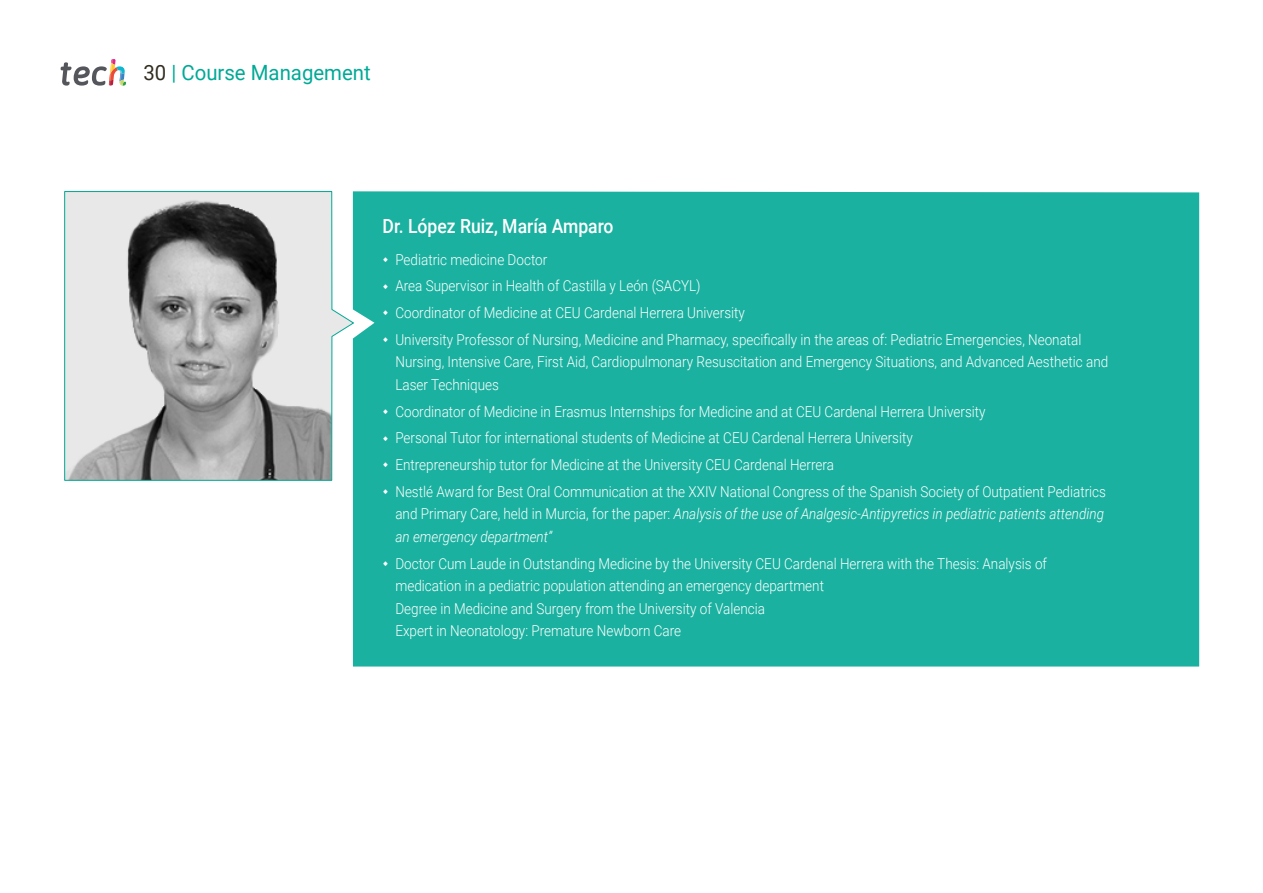
<style>
.page{position:relative;width:1263px;height:893px;background:#fff}
.page>*{position:absolute;margin:0;border:0;box-sizing:border-box;transform-origin:0 0}
.t1{font:21px "Roboto";color:#00a996}
.t2{font:500 19.5px "Roboto";color:#fff;scale:.9 1}
.t3{font:300 15px/26.7px "Roboto";color:#fff;scale:.9 1}
.t4{font:italic 300 15px/22.5px "Roboto";color:#fff;scale:.9 1}
.s1{color:#312e20}
.s2{font-style:normal}
</style>
<div class="page">
<div style="left:353px;top:191px;width:846px;height:475px;background:#1ab1a0"></div>
<svg style="left:64px;top:191px;width:290px;height:290px;background:#b5b8b8"></svg>
<svg style="left:61px;top:59px;width:65px;height:27px"></svg>
<svg style="left:384px;top:257px;width:4px;height:5px"></svg>
<svg style="left:384px;top:284px;width:4px;height:5px"></svg>
<svg style="left:384px;top:310px;width:4px;height:5px"></svg>
<svg style="left:384px;top:337px;width:4px;height:5px"></svg>
<svg style="left:384px;top:409px;width:4px;height:5px"></svg>
<svg style="left:384px;top:436px;width:4px;height:5px"></svg>
<svg style="left:384px;top:462px;width:4px;height:5px"></svg>
<svg style="left:384px;top:489px;width:4px;height:5px"></svg>
<svg style="left:384px;top:561px;width:4px;height:5px"></svg>
<h1 class="t1" style="left:144px;top:57px;width:229px"><span class="s1">30</span> | Course Management</h1>
<h2 class="t2" style="left:383px;top:212px;width:258px">Dr. López Ruiz, María Amparo</h2>
<p class="t3" style="left:395px;top:245px;width:764px">Pediatric medicine Doctor<br>Area Supervisor in Health of Castilla y León (SACYL)<br>Coordinator of Medicine at CEU Cardenal Herrera University<br>University Professor of Nursing, Medicine and Pharmacy, specifically in the areas of: Pediatric Emergencies, Neonatal</p>
<p class="t3" style="left:395px;top:350px;width:793px;line-height:22.5px">Nursing, Intensive Care, First Aid, Cardiopulmonary Resuscitation and Emergency Situations, and Advanced Aesthetic and<br>Laser Techniques</p>
<p class="t3" style="left:395px;top:397px;width:791px">Coordinator of Medicine in Erasmus Internships for Medicine and at CEU Cardenal Herrera University<br>Personal Tutor for international students of Medicine at CEU Cardenal Herrera University<br>Entrepreneurship tutor for Medicine at the University CEU Cardenal Herrera<br>Nestlé Award for Best Oral Communication at the XXIV National Congress of the Spanish Society of Outpatient Pediatrics</p>
<p class="t4" style="left:395px;top:502px;width:789px"><span class="s2">and Primary Care, held in Murcia, for the paper:</span> Analysis of the use of Analgesic-Antipyretics in pediatric patients attending an emergency department”</p>
<p class="t3" style="left:395px;top:551px;width:725px;line-height:22.5px">Doctor Cum Laude in Outstanding Medicine by the University CEU Cardenal Herrera with the Thesis: Analysis of medication in a pediatric population attending an emergency department<br>Degree in Medicine and Surgery from the University of Valencia<br>Expert in Neonatology: Premature Newborn Care</p>
</div>
